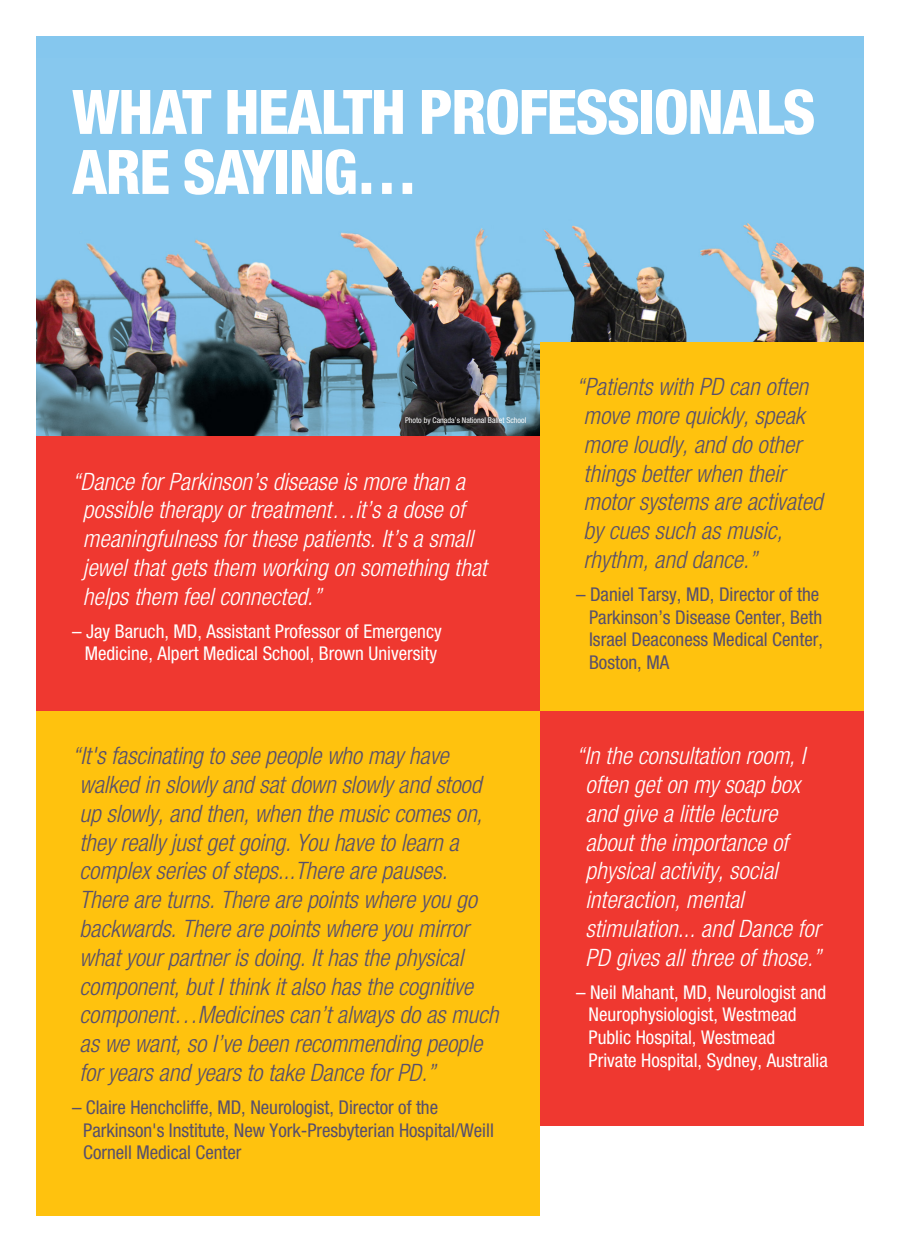
<style>
.page{position:relative;width:900px;height:1260px;background:#fff}
.page>*{position:absolute;margin:0;border:0;box-sizing:border-box;transform-origin:0 0}
.t1{font:800 condensed 61.5px/60px "Helvetica Neue";letter-spacing:-.025em;color:#fff}
.t2{font:italic 300 condensed 24px/28.8px "Helvetica Neue";color:#574f6d}
.t3{font:italic 300 condensed 24px/28.8px "Helvetica Neue";color:#fff}
.t4{font:condensed 19px/22.8px "Helvetica Neue";color:#574f6d}
.t5{font:condensed 19px/22.8px "Helvetica Neue";color:#fff;text-align:center}
.t6{font:condensed 8px "Helvetica Neue";color:#fff}
</style>
<div class="page">
<div style="left:36px;top:36px;width:828px;height:400px;background:#85c7ee"></div>
<img style="left:36px;top:223px;width:828px;height:213px">
<div style="left:540px;top:342px;width:324px;height:369px;background:#ffc20e"></div>
<div style="left:36px;top:436px;width:504px;height:275px;background:#ef3830"></div>
<div style="left:540px;top:711px;width:324px;height:414px;background:#ef3830"></div>
<div style="left:36px;top:711px;width:504px;height:504px;background:#ffc20e"></div>
<h1 class="t1" style="left:72px;top:81px;width:745px">WHAT HEALTH PROFESSIONALS<br>ARE SAYING…</h1>
<p class="t6" style="left:405px;top:415px;width:123px">Photo by Canada’s National Ballet School</p>
<p class="t3" style="left:83px;top:467px;width:405px;text-indent:-11px">“Dance for Parkinson’s disease is more than a possible therapy or treatment…it’s a dose of meaningfulness for these patients. It’s a small jewel that gets them working on something that helps them feel connected.”</p>
<p class="t5" style="left:72px;top:619px;width:371px">– Jay Baruch, MD, Assistant Professor of Emergency<br>Medicine, Alpert Medical School, Brown University</p>
<p class="t2" style="left:80px;top:741px;width:421px;text-indent:-8px">“It's fascinating to see people who may have walked in slowly and sat down slowly and stood up slowly, and then, when the music comes on, they really just get going. You have to learn a complex series of steps...There are pauses.<br>There are turns. There are points where you go backwards. There are points where you mirror what your partner is doing. It has the physical component, but I think it also has the cognitive component…Medicines can’t always do as much as we want, so I’ve been recommending people for years and years to take Dance for PD.”</p>
<p class="t4" style="left:83px;top:1095px;width:412px;text-indent:-11px">– Claire Henchcliffe, MD, Neurologist, Director of the<br>Parkinson's Institute, New York-Presbyterian Hospital/Weill<br>Cornell Medical Center</p>
<p class="t2" style="left:584px;top:372px;width:241px;text-indent:-8px">“Patients with PD can often move more quickly, speak more loudly, and do other things better when their motor systems are activated by cues such as music, rhythm, and dance.”</p>
<p class="t4" style="left:589px;top:582px;width:235px;text-indent:-13px">– Daniel Tarsy, MD, Director of the<br>Parkinson’s Disease Center, Beth<br>Israel Deaconess Medical Center,<br>Boston, MA</p>
<p class="t3" style="left:586px;top:741px;width:237px;text-indent:-10px">“In the consultation room, I often get on my soap box and give a little lecture about the importance of physical activity, social interaction, mental stimulation... and Dance for<br>PD gives all three of those.”</p>
<p class="t5" style="left:589px;top:980px;width:241px;text-align:left;text-indent:-13px">– Neil Mahant, MD, Neurologist and<br>Neurophysiologist, Westmead<br>Public Hospital, Westmead<br>Private Hospital, Sydney, Australia</p>
</div>
